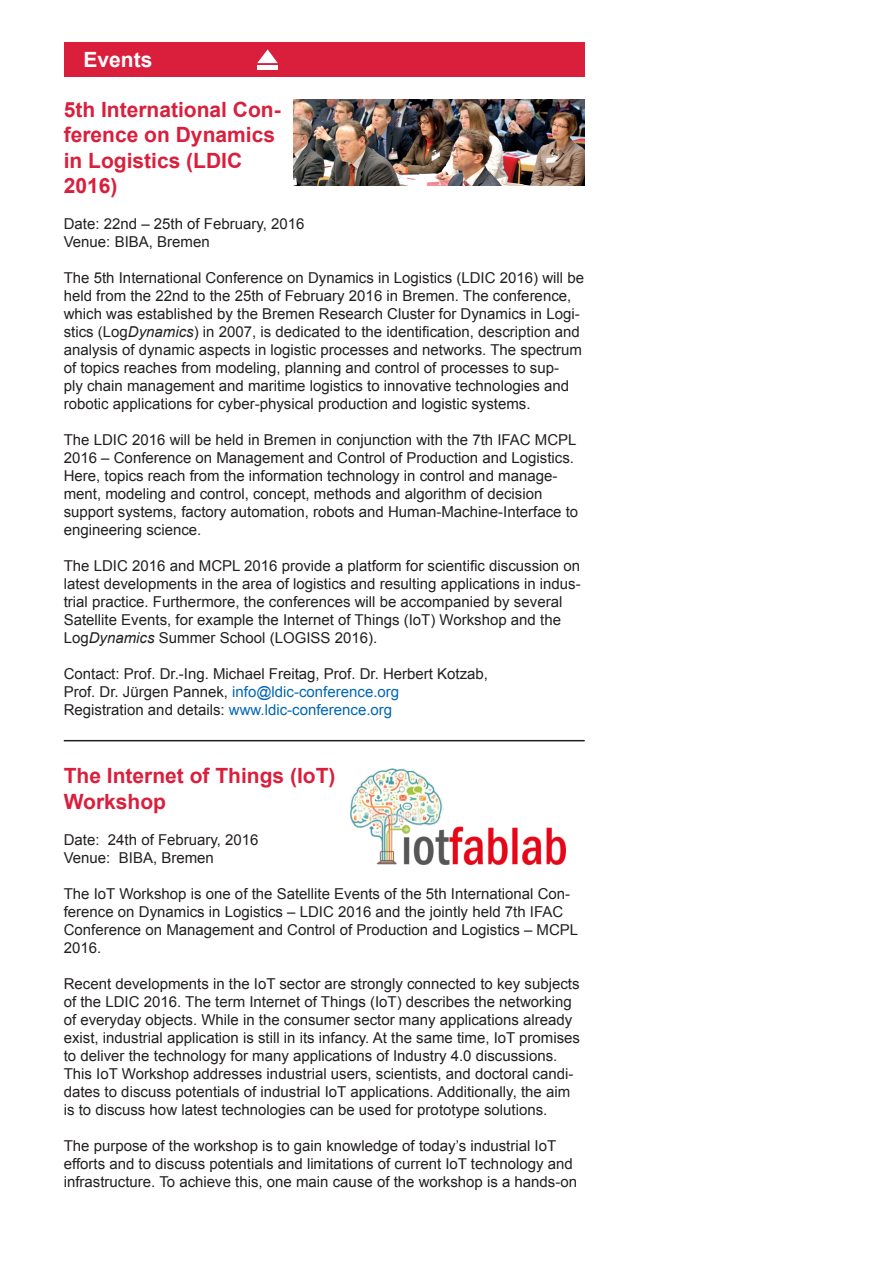
<style>
.page{position:relative;width:893px;height:1263px;background:#fff}
.page>*{position:absolute;margin:0;border:0;box-sizing:border-box;transform-origin:0 0}
.t1{font:700 21px/25.2px "Arial";color:#da1f3d}
.t2{font:700 21px "Arial";color:#fff}
.t3{font:15px/18px "Arial";color:#231f20}
.s1{font-style:italic}
.s2{color:#0166b3}
</style>
<div class="page">
<hr style="left:64px;top:740px;width:521px;height:1px;background:#231f20">
<img style="left:349px;top:769px;width:217px;height:96px">
<div style="left:64px;top:43px;width:521px;height:34px;background:#da1f3d"></div>
<div style="left:257px;top:65px;width:21px;height:5px;background:#fff"></div>
<svg style="left:257px;top:49px;width:21px;height:14px"></svg>
<img style="left:294px;top:100px;width:291px;height:85px">
<p class="t2" style="left:84px;top:46px;width:70px">Events</p>
<p class="t1" style="left:64px;top:98px;width:218px">5th International Con&shy;ference on Dynamics in Logistics (LDIC<br>2016)</p>
<p class="t3" style="left:64px;top:215px;width:242px">Date: 22nd – 25th of February, 2016</p>
<p class="t3" style="left:64px;top:233px;width:147px">Venue: BIBA, Bremen</p>
<p class="t3" style="left:64px;top:269px;width:522px">The 5th International Conference on Dynamics in Logistics (LDIC 2016) will be held from the 22nd to the 25th of February 2016 in Bremen. The conference, which was established by the Bremen Research Cluster for Dynamics in Logi&shy;stics (Log<span class="s1">Dynamics</span>) in 2007, is dedicated to the identification, description and analysis of dynamic aspects in logistic processes and networks. The spectrum of topics reaches from modeling, planning and control of processes to sup-<br>ply chain management and maritime logistics to innovative technologies and robotic applications for cyber-physical production and logistic systems.</p>
<p class="t3" style="left:64px;top:431px;width:516px">The LDIC 2016 will be held in Bremen in conjunction with the 7th IFAC MCPL 2016 – Conference on Management and Control of Production and Logistics.<br>Here, topics reach from the information technology in control and manage&shy;ment, modeling and control, concept, methods and algorithm of decision support systems, factory automation, robots and Human-Machine-Interface to engineering science.</p>
<p class="t3" style="left:64px;top:557px;width:518px">The LDIC 2016 and MCPL 2016 provide a platform for scientific discussion on latest developments in the area of logistics and resulting applications in indus&shy;trial practice. Furthermore, the conferences will be accompanied by several Satellite Events, for example the Internet of Things (IoT) Workshop and the Log<span class="s1">Dynamics</span> Summer School (LOGISS 2016).</p>
<p class="t3" style="left:64px;top:665px;width:426px">Contact: Prof. Dr.-Ing. Michael Freitag, Prof. Dr. Herbert Kotzab,<br>Prof. Dr. Jürgen Pannek, <span class="s2">info@ldic-conference.org</span></p>
<p class="t3" style="left:64px;top:701px;width:330px">Registration and details: <span class="s2">www.ldic-conference.org</span></p>
<p class="t1" style="left:64px;top:764px;width:273px">The Internet of Things (IoT)<br>Workshop</p>
<p class="t3" style="left:64px;top:830px;width:196px">Date: 24th of February, 2016</p>
<p class="t3" style="left:64px;top:848px;width:152px">Venue: BIBA, Bremen</p>
<p class="t3" style="left:64px;top:884px;width:516px">The IoT Workshop is one of the Satellite Events of the 5th International Con&shy;ference on Dynamics in Logistics – LDIC 2016 and the jointly held 7th IFAC Conference on Management and Control of Production and Logistics – MCPL 2016.</p>
<p class="t3" style="left:64px;top:974px;width:518px">Recent developments in the IoT sector are strongly connected to key subjects of the LDIC 2016. The term Internet of Things (IoT) describes the networking of everyday objects. While in the consumer sector many applications already exist, industrial application is still in its infancy. At the same time, IoT promises to deliver the technology for many applications of Industry 4.0 discussions.<br>This IoT Workshop addresses industrial users, scientists, and doctoral candi&shy;dates to discuss potentials of industrial IoT applications. Additionally, the aim is to discuss how latest technologies can be used for prototype solutions.</p>
<p class="t3" style="left:64px;top:1136px;width:515px">The purpose of the workshop is to gain knowledge of today’s industrial IoT efforts and to discuss potentials and limitations of current IoT technology and infrastructure. To achieve this, one main cause of the workshop is a hands-on</p>
</div>
